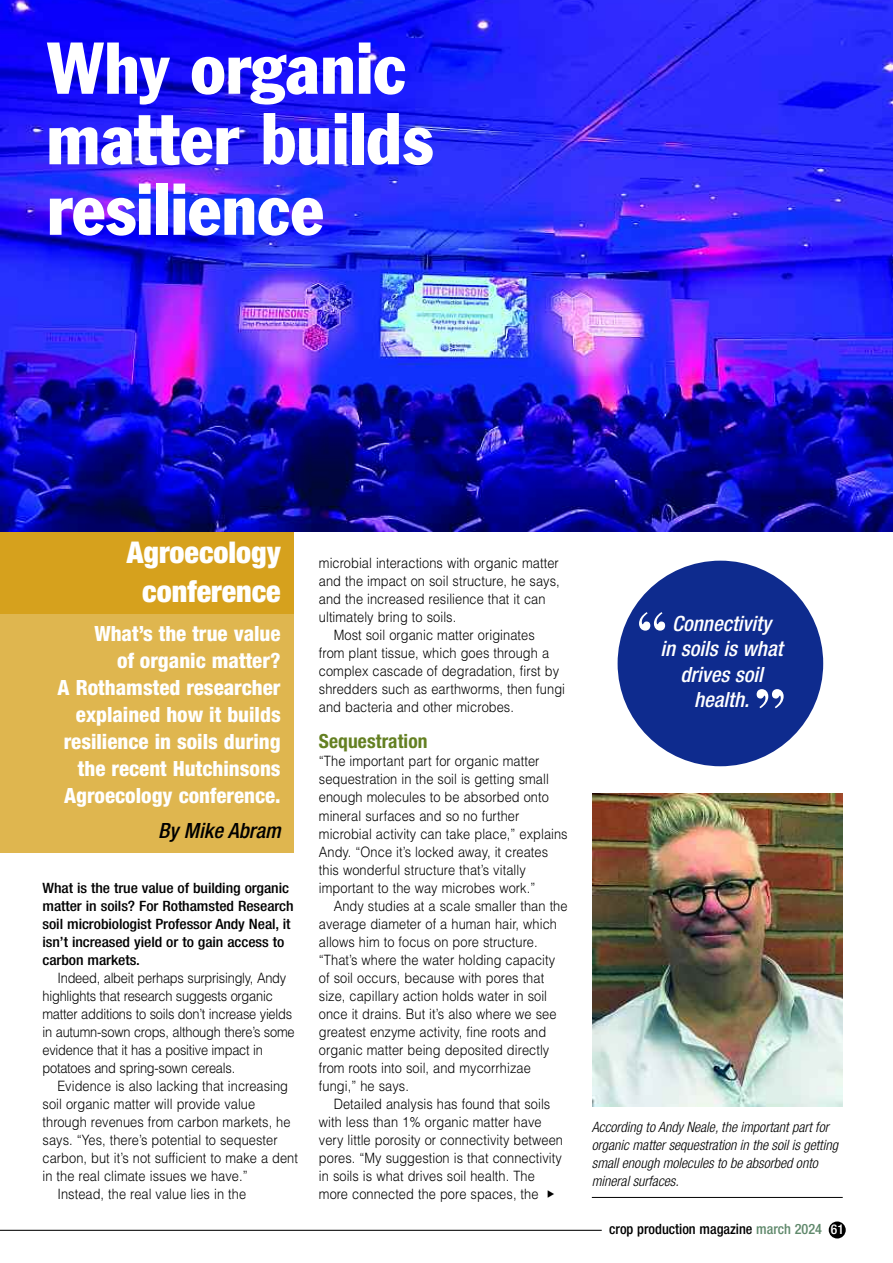
<style>
.page{position:relative;width:893px;height:1263px;background:#fff}
.page>*{position:absolute;margin:0;border:0;box-sizing:border-box;transform-origin:0 0}
.t1{font:condensed 72px/70.5px "Franklin Gothic";color:#fff}
.t2{font:700 58.95px "Bodoni BT";color:#fff}
.t3{font:700 57px "Bodoni BT";color:#fff}
.t4{font:900 condensed 30px/39px "Helvetica Neue";color:#fff;text-align:center}
.t5{font:800 condensed 21px/27px "Helvetica Neue";color:#fff;text-align:right}
.t6{font:italic 500 condensed 21px/25.2px "Helvetica Neue";color:#fff;text-align:center}
.t7{font:italic 500 condensed 21px "Helvetica Neue";color:#000}
.t8{font:700 condensed 19.5px "Helvetica Neue";letter-spacing:.005em;color:#648022}
.t9{font:300 14.25px/18px "Helvetica";letter-spacing:.005em;color:#000;scale:.9 1}
.t10{font:300 14.25px/18px "Helvetica";letter-spacing:-.015em;color:#000;scale:.9 1}
.t11{font:500 condensed 14.25px/18px "Helvetica Neue";letter-spacing:-.005em;color:#000;scale:1.1 1}
.t12{font:italic 300 condensed 14.25px/18px "Helvetica Neue";color:#000}
.t13{font:500 condensed 14.25px "Helvetica Neue";letter-spacing:-.005em;color:#000}
.s1{color:#60896c}
.s2{font-size:13.5px;color:#fff}
</style>
<div class="page">
<div style="left:0;top:524px;width:293px;height:92px;background:#d6a11d"></div>
<div style="left:0;top:615px;width:293px;height:238px;background:#dfb64f"></div>
<img style="left:592px;top:793px;width:251px;height:313px">
<hr style="left:592px;top:1197px;width:251px;height:1px;background:#000">
<img style="left:0;top:0;width:893px;height:531px">
<div style="left:618px;top:561px;width:205px;height:205px;background:#0e2b8e;border-radius:50%"></div>
<div style="left:829px;top:1221px;width:17px;height:17px;background:#000;border-radius:50%"></div>
<hr style="left:0;top:1230px;width:602px;height:1px;background:#000">
<h1 class="t1" style="left:47px;top:38px;width:388px">Why organic matter builds resilience</h1>
<h3 class="t4" style="left:127px;top:536px;width:155px">Agroecology conference</h3>
<h3 class="t5" style="left:58px;top:621px;width:225px">What’s the true value<br>of organic matter?<br>A Rothamsted researcher explained how it builds resilience in soils during the recent Hutchinsons<br>Agroecology conference.</h3>
<h3 class="t7" style="left:158px;top:823px;width:124px">By Mike Abram</h3>
<p class="t11" style="left:43px;top:880px;width:230px">What is the true value of building organic matter in soils? For Rothamsted Research soil microbiologist Professor Andy Neal, it isn’t increased yield or to gain access to carbon markets.</p>
<p class="t10" style="left:43px;top:969px;width:282px;text-indent:15px">Indeed, albeit perhaps surprisingly, Andy highlights that research suggests organic matter additions to soils don’t increase yields in autumn-sown crops, although there’s some evidence that it has a positive impact in potatoes and spring-sown cereals.</p>
<p class="t9" style="left:57px;top:1077px;width:258px">Evidence is also lacking that increasing</p>
<p class="t9" style="left:43px;top:1095px;width:238px">soil organic matter will provide value</p>
<p class="t9" style="left:43px;top:1113px;width:277px">through revenues from carbon markets, he</p>
<p class="t9" style="left:43px;top:1131px;width:263px">says. “Yes, there’s potential to sequester</p>
<p class="t9" style="left:43px;top:1149px;width:285px">carbon, but it’s not sufficient to make a dent</p>
<p class="t9" style="left:43px;top:1167px;width:229px">in the real climate issues we have.”</p>
<p class="t9" style="left:57px;top:1185px;width:211px">Instead, the real value lies in the</p>
<p class="t9" style="left:319px;top:554px;width:268px">microbial interactions with organic matter</p>
<p class="t9" style="left:319px;top:572px;width:269px">and the impact on soil structure, he says,</p>
<p class="t9" style="left:319px;top:590px;width:253px">and the increased resilience that it can</p>
<p class="t9" style="left:319px;top:608px;width:154px">ultimately bring to soils.</p>
<p class="t9" style="left:334px;top:626px;width:225px">Most soil organic matter originates</p>
<p class="t9" style="left:319px;top:644px;width:257px">from plant tissue, which goes through a</p>
<p class="t9" style="left:319px;top:662px;width:268px">complex cascade of degradation, first by</p>
<p class="t9" style="left:319px;top:680px;width:275px">shredders such as earthworms, then fungi</p>
<p class="t9" style="left:319px;top:698px;width:218px">and bacteria and other microbes.</p>
<h3 class="t8" style="left:319px;top:734px;width:110px">Sequestration</h3>
<p class="t9" style="left:319px;top:752px;width:278px">“The important part for organic matter sequestration in the soil is getting small enough molecules to be absorbed onto mineral surfaces and so no further microbial activity can take place,” explains Andy. “Once it’s locked away, it creates this wonderful structure that’s vitally important to the way microbes work.”</p>
<p class="t9" style="left:319px;top:896px;width:278px;text-indent:15px">Andy studies at a scale smaller than the average diameter of a human hair, which allows him to focus on pore structure. “That’s where the water holding capacity of soil occurs, because with pores that size, capillary action holds water in soil once it drains. But it’s also where we see greatest enzyme activity, fine roots and organic matter being deposited directly from roots into soil, and mycorrhizae fungi,” he says.</p>
<p class="t9" style="left:319px;top:1094px;width:273px;text-indent:15px">Detailed analysis has found that soils with less than 1% organic matter have very little porosity or connectivity between pores. “My suggestion is that connectivity in soils is what drives soil health. The more connected the pore spaces, the</p>
<h3 class="t3" style="left:636px;top:613px;width:34px">“</h3>
<h3 class="t6" style="left:661px;top:613px;width:123px">Connectivity<br>in soils is what drives soil health.</h3>
<h2 class="t2" style="left:753px;top:690px;width:35px">”</h2>
<p class="t12" style="left:592px;top:1119px;width:248px">According to Andy Neale, the important part for organic matter sequestration in the soil is getting small enough molecules to be absorbed onto mineral surfaces.</p>
<p class="t13" style="left:609px;top:1224px;width:236px">crop production magazine <span class="s1">march 2024</span> <span class="s2">61</span></p>
</div>
